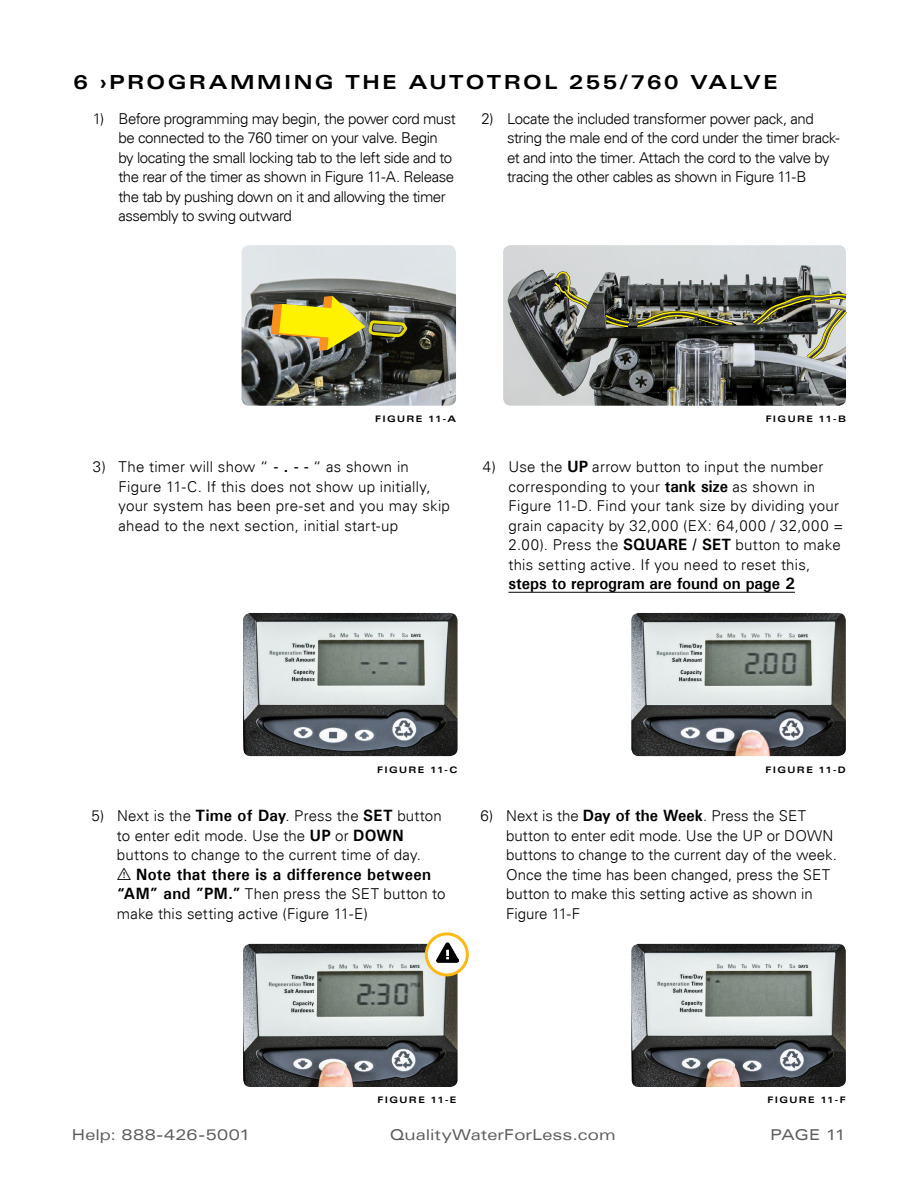
<style>
.page{position:relative;width:918px;height:1188px;background:#fff}
.page>*{position:absolute;margin:0;border:0;box-sizing:border-box;transform-origin:0 0}
.t1{font:700 expanded 19.5px "Univers";letter-spacing:.12em;color:#000}
.t2{font:700 16.35px "Univers";color:#000;scale:.96 1}
.t3{font:300 15px/19.5px "Univers";color:#000}
.t4{font:300 15px/19.5px "Univers";letter-spacing:-.03em;color:#000}
.t5{font:300 15px/19.5px "Univers";letter-spacing:.02em;color:#000}
.t6{font:expanded 15px "Univers";letter-spacing:.005em;color:#5e5b5c}
.t7{font:700 expanded 9px "Univers";letter-spacing:.14em;color:#000}
.s1{font-weight:700;font-size:16.35px}
.s2{font-family:"tables";font-weight:400}
</style>
<div class="page">
<img style="left:243px;top:613px;width:215px;height:143px">
<img style="left:243px;top:944px;width:215px;height:143px">
<img style="left:631px;top:944px;width:215px;height:143px">
<img style="left:631px;top:613px;width:215px;height:143px">
<svg style="left:426px;top:934px;width:41px;height:41px"></svg>
<div style="left:425px;top:932px;width:44px;height:44px;border:3px solid #fdb913;border-radius:50%"></div>
<img style="left:436px;top:941px;width:22px;height:22px">
<hr style="left:508px;top:592px;width:287px;height:1px;background:#000">
<img style="left:503px;top:245px;width:343px;height:161px">
<img style="left:242px;top:245px;width:214px;height:161px">
<img style="left:271px;top:296px;width:139px;height:55px">
<svg style="left:553px;top:257px;width:38px;height:54px;background:#a8a998"></svg>
<svg style="left:604px;top:310px;width:133px;height:18px;background:#6e6d45"></svg>
<img style="left:751px;top:293px;width:96px;height:68px">
<h1 class="t1" style="left:73px;top:71px;width:706px">6 ›PROGRAMMING THE AUTOTROL 255/760 VALVE</h1>
<p class="t4" style="left:118px;top:109px;width:339px;text-indent:-26px">1) Before programming may begin, the power cord must be connected to the 760 timer on your valve. Begin by locating the small locking tab to the left side and to the rear of the timer as shown in Figure 11-A. Release the tab by pushing down on it and allowing the timer assembly to swing outward</p>
<p class="t4" style="left:507px;top:109px;width:334px;text-indent:-25px">2) Locate the included transformer power pack, and string the male end of the cord under the timer brack&shy;et and into the timer. Attach the cord to the valve by tracing the other cables as shown in Figure 11-B</p>
<p class="t7" style="left:375px;top:414px;width:82px">FIGURE 11-A</p>
<p class="t7" style="left:766px;top:414px;width:82px">FIGURE 11-B</p>
<p class="t3" style="left:118px;top:457px;width:333px;text-indent:-26px">3) The timer will show “ <span class="s1">- . - -</span> “ as shown in Figure 11-C. If this does not show up initially, your system has been pre-set and you may skip ahead to the next section, initial start-up</p>
<p class="t5" style="left:508px;top:457px;width:336px;text-indent:-25px">4) Use the <span class="s1">UP</span> arrow button to input the number corresponding to your <span class="s1">tank size</span> as shown in Figure 11-D. Find your tank size by dividing your grain capacity by 32,000 (EX: 64,000 / 32,000 = 2.00). Press the <span class="s1">SQUARE / SET</span> button to make this setting active. If you need to reset this,</p>
<p class="t2" style="left:508px;top:573px;width:300px">steps to reprogram are found on page 2</p>
<p class="t7" style="left:377px;top:764px;width:82px">FIGURE 11-C</p>
<p class="t7" style="left:766px;top:764px;width:81px">FIGURE 11-D</p>
<p class="t3" style="left:117px;top:806px;width:326px;text-indent:-25px">5) Next is the <span class="s1">Time of Day</span>. Press the <span class="s1">SET</span> button to enter edit mode. Use the <span class="s1">UP</span> or <span class="s1">DOWN </span>buttons to change to the current time of day.</p>
<p class="t2" style="left:117px;top:864px;width:329px"><span class="s2">i</span> Note that there is a difference between</p>
<p class="t3" style="left:117px;top:884px;width:330px"><span class="s1">“AM” and ”PM.”</span> Then press the SET button to make this setting active (Figure 11-E)</p>
<p class="t3" style="left:506px;top:806px;width:332px;text-indent:-26px">6) Next is the <span class="s1">Day of the Week</span>. Press the SET button to enter edit mode. Use the UP or DOWN buttons to change to the current day of the week.<br>Once the time has been changed, press the SET button to make this setting active as shown in Figure 11-F</p>
<p class="t7" style="left:378px;top:1095px;width:80px">FIGURE 11-E</p>
<p class="t7" style="left:767px;top:1095px;width:80px">FIGURE 11-F</p>
<p class="t6" style="left:72px;top:1126px;width:180px">Help: 888-426-5001</p>
<p class="t6" style="left:390px;top:1126px;width:227px">QualityWaterForLess.com</p>
<p class="t6" style="left:770px;top:1126px;width:77px">PAGE 11</p>
</div>
